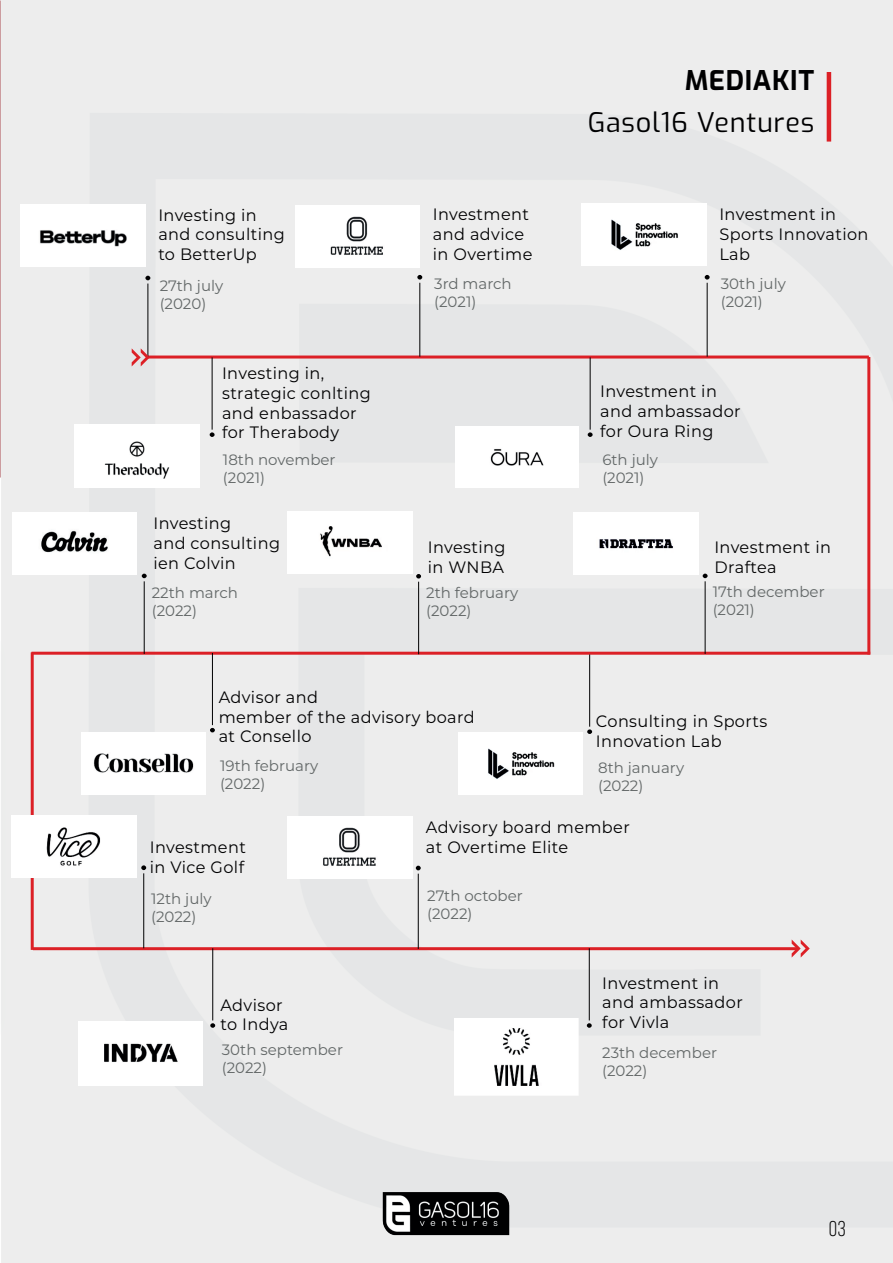
<style>
.page{position:relative;width:893px;height:1263px;background:#ededed}
.page>*{position:absolute;margin:0;border:0;box-sizing:border-box;transform-origin:0 0}
.t1{font:27px/41.7px "Exo";letter-spacing:.025em;color:#000001;text-align:right}
.t2{font:21.3px "Bebas Neue Pro";color:#000001}
.t3{font:16.5px/19.8px "Montserrat";letter-spacing:.025em;color:#000001}
.t4{font:15px/18px "Montserrat";color:#626767}
</style>
<div class="page">
<img style="left:359px;top:1165px;width:174px;height:98px">
<hr style="left:827px;top:72px;width:4px;height:70px;background:#dc2026">
<hr style="left:148px;top:355px;width:721px;height:3px;background:#dc2026">
<hr style="left:867px;top:357px;width:3px;height:297px;background:#dc2026">
<hr style="left:31px;top:652px;width:3px;height:298px;background:#dc2026">
<hr style="left:31px;top:652px;width:839px;height:3px;background:#dc2026">
<hr style="left:33px;top:947px;width:764px;height:3px;background:#dc2026">
<hr style="left:148px;top:284px;width:1px;height:73px;background:#000001">
<svg style="left:145px;top:276px;width:5px;height:4px"></svg>
<img style="left:21px;top:204px;width:125px;height:63px">
<hr style="left:707px;top:283px;width:1px;height:74px;background:#000001">
<svg style="left:705px;top:275px;width:5px;height:5px"></svg>
<hr style="left:420px;top:283px;width:1px;height:74px;background:#000001">
<svg style="left:417px;top:275px;width:5px;height:5px"></svg>
<hr style="left:212px;top:357px;width:1px;height:73px;background:#000001">
<svg style="left:210px;top:432px;width:5px;height:5px"></svg>
<img style="left:75px;top:425px;width:124px;height:62px">
<hr style="left:590px;top:357px;width:1px;height:73px;background:#000001">
<svg style="left:588px;top:432px;width:5px;height:5px"></svg>
<img style="left:295px;top:205px;width:125px;height:62px">
<img style="left:455px;top:426px;width:123px;height:62px">
<img style="left:582px;top:204px;width:124px;height:62px">
<hr style="left:705px;top:581px;width:1px;height:73px;background:#000001">
<svg style="left:703px;top:574px;width:5px;height:4px"></svg>
<img style="left:574px;top:512px;width:124px;height:62px">
<hr style="left:589px;top:654px;width:1px;height:73px;background:#000001">
<svg style="left:587px;top:729px;width:5px;height:5px"></svg>
<img style="left:458px;top:732px;width:125px;height:63px">
<hr style="left:418px;top:582px;width:1px;height:72px;background:#000001">
<svg style="left:416px;top:574px;width:5px;height:4px"></svg>
<img style="left:287px;top:511px;width:125px;height:63px">
<hr style="left:212px;top:653px;width:1px;height:72px;background:#000001">
<svg style="left:210px;top:728px;width:5px;height:4px"></svg>
<img style="left:81px;top:732px;width:125px;height:63px">
<hr style="left:144px;top:581px;width:1px;height:73px;background:#000001">
<svg style="left:142px;top:574px;width:5px;height:4px"></svg>
<img style="left:13px;top:512px;width:123px;height:62px">
<hr style="left:143px;top:873px;width:1px;height:75px;background:#000001">
<svg style="left:141px;top:865px;width:5px;height:5px"></svg>
<hr style="left:418px;top:874px;width:1px;height:75px;background:#000001">
<svg style="left:416px;top:866px;width:5px;height:4px"></svg>
<hr style="left:212px;top:948px;width:1px;height:72px;background:#000001">
<svg style="left:210px;top:1023px;width:5px;height:5px"></svg>
<hr style="left:589px;top:948px;width:1px;height:72px;background:#000001">
<svg style="left:587px;top:1023px;width:5px;height:5px"></svg>
<img style="left:12px;top:815px;width:124px;height:62px">
<img style="left:288px;top:816px;width:124px;height:62px">
<img style="left:455px;top:1018px;width:124px;height:77px">
<img style="left:79px;top:1021px;width:123px;height:64px">
<svg style="left:792px;top:939px;width:18px;height:18px"></svg>
<svg style="left:132px;top:348px;width:18px;height:18px"></svg>
<p class="t3" style="left:158px;top:204px;width:128px">Investing in and consulting to BetterUp</p>
<p class="t4" style="left:160px;top:276px;width:65px">27th july (2020)</p>
<p class="t3" style="left:222px;top:363px;width:150px">Investing in, strategic conlting and enbassador for Therabody</p>
<p class="t4" style="left:223px;top:450px;width:114px">18th november (2021)</p>
<p class="t3" style="left:153px;top:513px;width:128px">Investing<br>and consulting ien Colvin</p>
<p class="t4" style="left:152px;top:583px;width:88px">22th march (2022)</p>
<p class="t3" style="left:433px;top:204px;width:101px">Investment and advice in Overtime</p>
<p class="t4" style="left:434px;top:275px;width:79px">3rd march (2021)</p>
<p class="t3" style="left:428px;top:537px;width:79px">Investing in WNBA</p>
<p class="t4" style="left:426px;top:583px;width:94px">2th february (2022)</p>
<p class="t3" style="left:219px;top:686px;width:258px">Advisor and<br>member of the advisory board at Consello</p>
<p class="t4" style="left:220px;top:756px;width:100px">19th february (2022)</p>
<h1 class="t1" style="left:588px;top:58px;width:228px">MEDIAKIT<br>Gasol16 Ventures</h1>
<p class="t3" style="left:719px;top:204px;width:151px">Investment in<br>Sports Innovation<br>Lab</p>
<p class="t4" style="left:721px;top:275px;width:67px">30th july (2021)</p>
<p class="t3" style="left:600px;top:381px;width:142px">Investment in and ambassador for Oura Ring</p>
<p class="t4" style="left:602px;top:450px;width:57px">6th july (2021)</p>
<p class="t3" style="left:714px;top:537px;width:118px">Investment in<br>Draftea</p>
<p class="t4" style="left:713px;top:582px;width:113px">17th december (2021)</p>
<p class="t3" style="left:596px;top:710px;width:173px">Consulting in Sports<br>Innovation Lab</p>
<p class="t4" style="left:598px;top:758px;width:88px">8th january (2022)</p>
<p class="t3" style="left:150px;top:836px;width:98px">Investment in Vice Golf</p>
<p class="t4" style="left:151px;top:889px;width:62px">12th july (2022)</p>
<p class="t3" style="left:220px;top:994px;width:70px">Advisor to Indya</p>
<p class="t4" style="left:222px;top:1040px;width:123px">30th september (2022)</p>
<p class="t3" style="left:426px;top:817px;width:206px">Advisory board member at Overtime Elite</p>
<p class="t4" style="left:427px;top:886px;width:97px">27th october (2022)</p>
<p class="t3" style="left:602px;top:972px;width:142px">Investment in and ambassador for Vivla</p>
<p class="t4" style="left:602px;top:1043px;width:116px">23th december (2022)</p>
<p class="t2" style="left:829px;top:1217px;width:18px">03</p>
</div>
